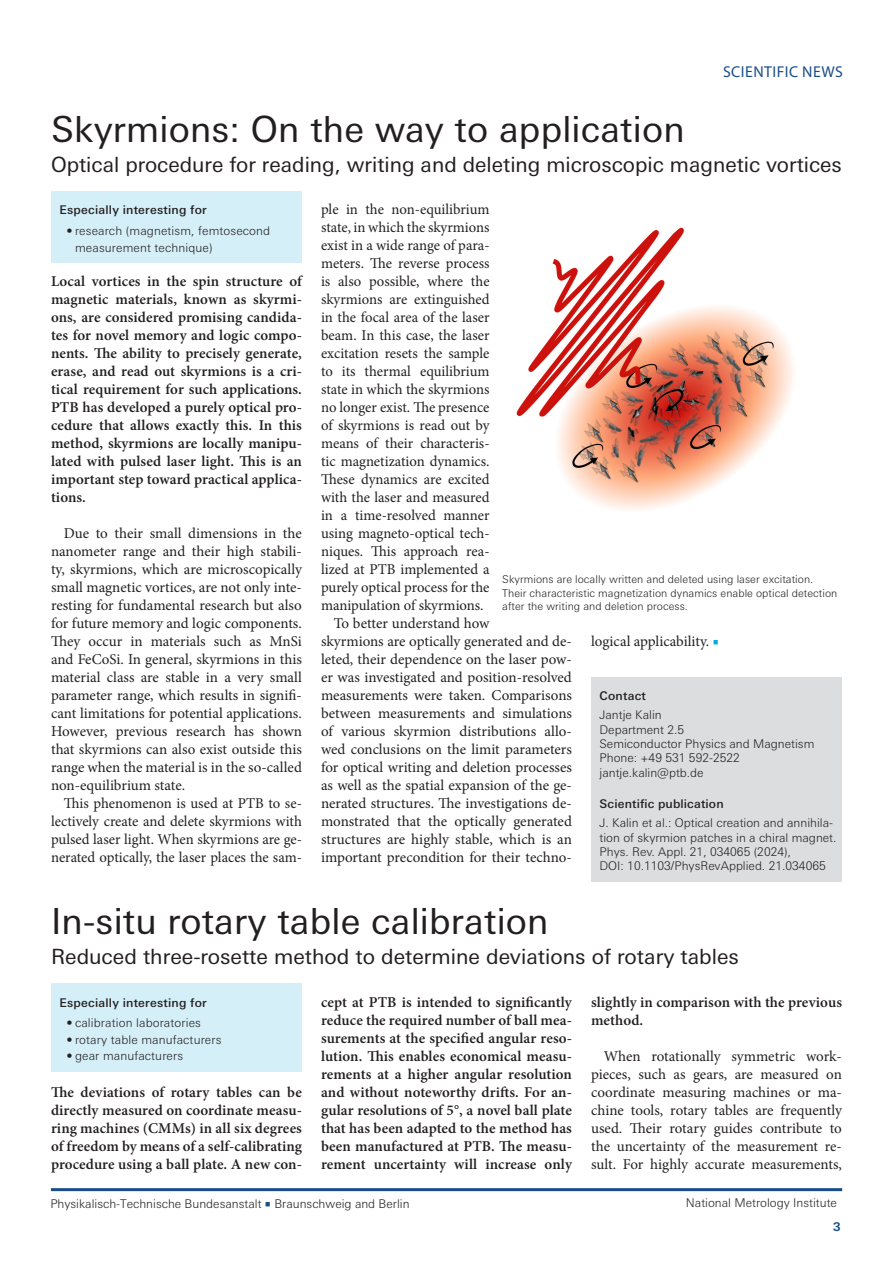
<style>
.page{position:relative;width:893px;height:1263px;background:#fff}
.page>*{position:absolute;margin:0;border:0;box-sizing:border-box;transform-origin:0 0}
.Überschrift-PTBnews{font:36px "Univers Next W1 G";letter-spacing:.005em;color:#231f20}
.Unterüberschrift-PTBnews{font:21px "Univers Next W1 G";color:#231f20}
.t1{font:15.75px "Myriad Pro";letter-spacing:.03em;color:#194d88}
.Fließtext_mit_Einzug-PTBnews{font:15px/18px "Minion Pro";color:#231f20;text-align:justify}
.Abstrakt-PTBnews{font:600 15px/18px "Minion Pro";letter-spacing:.005em;color:#231f20;text-align:justify}
.Wissenschaftliche_Veröffentlichungen_Tex{font:300 12px/14.4px "Univers Next W1 G";color:#231f20}
.Besonders_interessant-Text-PTBnews{font:300 12px/16.5px "Univers Next W1 G";letter-spacing:.01em;color:#231f20}
.Ansprechpartner_Text-PTBnews{font:300 12px "Univers Next W1 G";color:#231f20}
.Besonders_interessant-PTBnews{font:500 12px "Univers Next W1 G";letter-spacing:.02em;color:#231f20}
.Wissenschaftliche_Veröffentlichungen-PTB{font:500 12px "Univers Next W1 G";letter-spacing:.01em;color:#231f20}
.Ansprechpartner-PTBnews{font:500 12px "Univers Next W1 G";letter-spacing:.015em;color:#231f20}
.t2{font:700 12px "Univers Next W1 G";color:#194d88}
.t3{font:300 10.8px/13.8px "Univers Next W1 G";letter-spacing:.005em;color:#231f20}
.s1{color:#00acdd}
.s2{font-family:"Minion Pro";font-weight:400;font-size:15px;color:#194d88}
</style>
<div class="page">
<div style="left:51px;top:191px;width:251px;height:35px;background:#d5eff8"></div>
<div style="left:51px;top:218px;width:251px;height:45px;background:#d5eff8"></div>
<div style="left:591px;top:677px;width:251px;height:35px;background:#dcdddf"></div>
<div style="left:591px;top:702px;width:251px;height:29px;background:#dcdddf"></div>
<div style="left:591px;top:730px;width:251px;height:29px;background:#dcdddf"></div>
<div style="left:591px;top:759px;width:251px;height:29px;background:#dcdddf"></div>
<div style="left:591px;top:790px;width:251px;height:30px;background:#dcdddf"></div>
<div style="left:591px;top:810px;width:251px;height:72px;background:#dcdddf"></div>
<div style="left:51px;top:983px;width:251px;height:35px;background:#d5eff8"></div>
<div style="left:51px;top:1010px;width:251px;height:29px;background:#d5eff8"></div>
<div style="left:51px;top:1026px;width:251px;height:29px;background:#d5eff8"></div>
<div style="left:51px;top:1043px;width:251px;height:29px;background:#d5eff8"></div>
<img style="left:516px;top:227px;width:278px;height:283px">
<hr style="left:51px;top:1188px;width:791px;height:3px;background:#194d88">
<p class="t1" style="left:723px;top:62px;width:121px">SCIENTIFIC NEWS</p>
<h1 class="Überschrift-PTBnews" style="left:51px;top:109px;width:635px">Skyrmions: On the way to application</h1>
<h2 class="Unterüberschrift-PTBnews" style="left:51px;top:152px;width:792px">Optical procedure for reading, writing and deleting microscopic magnetic vortices</h2>
<h3 class="Besonders_interessant-PTBnews" style="left:60px;top:203px;width:149px">Especially interesting for</h3>
<p class="Besonders_interessant-Text-PTBnews" style="left:75px;top:223px;width:197px;text-indent:-9px">• research (magnetism, femtosecond measurement technique)</p>
<p class="Abstrakt-PTBnews" style="left:51px;top:272px;width:252px">Local vortices in the spin structure of magnetic materials, known as skyrmi&shy;ons, are considered promising candida&shy;tes for novel memory and logic compo&shy;nents. The ability to precisely generate, erase, and read out skyrmions is a cri&shy;tical requirement for such applications.<br>PTB has developed a purely optical pro&shy;cedure that allows exactly this. In this method, skyrmions are locally manipu&shy;lated with pulsed laser light. This is an important step toward practical applica&shy;tions.</p>
<p class="Fließtext_mit_Einzug-PTBnews" style="left:51px;top:525px;width:252px;text-indent:13px">Due to their small dimensions in the nanometer range and their high stabili&shy;ty, skyrmions, which are microscopically small magnetic vortices, are not only inte&shy;resting for fundamental research but also for future memory and logic components.<br>They occur in materials such as MnSi and FeCoSi. In general, skyrmions in this material class are stable in a very small parameter range, which results in signifi&shy;cant limitations for potential applications.<br>However, previous research has shown that skyrmions can also exist outside this range when the material is in the so-called non-equilibrium state.</p>
<p class="Fließtext_mit_Einzug-PTBnews" style="left:51px;top:795px;width:252px;text-indent:13px">This phenomenon is used at PTB to se&shy;lectively create and delete skyrmions with pulsed laser light. When skyrmions are ge&shy;nerated optically, the laser places the sam-</p>
<p class="Fließtext_mit_Einzug-PTBnews" style="left:321px;top:201px;width:170px">ple in the non-equilibrium state, in which the skyrmions exist in a wide range of para&shy;meters. The reverse process is also possible, where the skyrmions are extinguished in the focal area of the laser beam. In this case, the laser excitation resets the sample to its thermal equilibrium state in which the skyrmions no longer exist. The presence of skyrmions is read out by means of their characteris&shy;tic magnetization dynamics.<br>These dynamics are excited with the laser and measured in a time-resolved manner using magneto-optical tech&shy;niques. This approach rea&shy;lized at PTB implemented a purely optical process for the manipulation of skyrmions.</p>
<p class="Fließtext_mit_Einzug-PTBnews" style="left:321px;top:615px;width:252px;text-align:left;text-indent:13px">To better understand how<br>skyrmions are optically generated and de&shy;leted, their dependence on the laser pow&shy;er was investigated and position-resolved measurements were taken. Comparisons between measurements and simulations of various skyrmion distributions allo&shy;wed conclusions on the limit parameters for optical writing and deletion processes as well as the spatial expansion of the ge&shy;nerated structures. The investigations de&shy;monstrated that the optically generated structures are highly stable, which is an important precondition for their techno-</p>
<p class="t3" style="left:502px;top:572px;width:337px">Skyrmions are locally written and deleted using laser excitation.<br>Their characteristic magnetization dynamics enable optical detection after the writing and deletion process.</p>
<p class="Fließtext_mit_Einzug-PTBnews" style="left:591px;top:633px;width:129px">logical applicability. <span class="s1">■</span></p>
<h3 class="Ansprechpartner-PTBnews" style="left:600px;top:689px;width:48px">Contact</h3>
<p class="Ansprechpartner_Text-PTBnews" style="left:600px;top:708px;width:64px">Jantje Kalin</p>
<p class="Ansprechpartner_Text-PTBnews" style="left:600px;top:722px;width:86px">Department 2.5</p>
<p class="Ansprechpartner_Text-PTBnews" style="left:600px;top:737px;width:216px">Semiconductor Physics and Magnetism</p>
<p class="Ansprechpartner_Text-PTBnews" style="left:600px;top:751px;width:142px">Phone: +49 531 592-2522</p>
<p class="Ansprechpartner_Text-PTBnews" style="left:600px;top:765px;width:106px">jantje.kalin@ptb.de</p>
<h3 class="Wissenschaftliche_Veröffentlichungen-PTB" style="left:600px;top:797px;width:126px">Scientific publication</h3>
<p class="Wissenschaftliche_Veröffentlichungen_Tex" style="left:600px;top:816px;width:238px">J. Kalin et al.: Optical creation and annihila&shy;tion of skyrmion patches in a chiral magnet.<br>Phys. Rev. Appl. 21, 034065 (2024),<br>DOI: 10.1103/PhysRevApplied. 21.034065</p>
<h1 class="Überschrift-PTBnews" style="left:51px;top:901px;width:499px">In-situ rotary table calibration</h1>
<h2 class="Unterüberschrift-PTBnews" style="left:51px;top:944px;width:689px">Reduced three-rosette method to determine deviations of rotary tables</h2>
<h3 class="Besonders_interessant-PTBnews" style="left:60px;top:995px;width:149px">Especially interesting for</h3>
<p class="Besonders_interessant-Text-PTBnews" style="left:67px;top:1015px;width:136px">• calibration laboratories</p>
<p class="Besonders_interessant-Text-PTBnews" style="left:67px;top:1031px;width:156px">• rotary table manufacturers</p>
<p class="Besonders_interessant-Text-PTBnews" style="left:67px;top:1048px;width:118px">• gear manufacturers</p>
<p class="Abstrakt-PTBnews" style="left:51px;top:1082px;width:252px">The deviations of rotary tables can be directly measured on coordinate measu&shy;ring machines (CMMs) in all six degrees of freedom by means of a self-calibrating procedure using a ball plate. A new con-</p>
<p class="Abstrakt-PTBnews" style="left:321px;top:992px;width:252px">cept at PTB is intended to significantly reduce the required number of ball mea&shy;surements at the specified angular reso&shy;lution. This enables economical measu&shy;rements at a higher angular resolution and without noteworthy drifts. For an&shy;gular resolutions of 5°, a novel ball plate that has been adapted to the method has been manufactured at PTB. The measu&shy;rement uncertainty will increase only</p>
<p class="Abstrakt-PTBnews" style="left:591px;top:992px;width:252px">slightly in comparison with the previous method.</p>
<p class="Fließtext_mit_Einzug-PTBnews" style="left:591px;top:1047px;width:252px;text-indent:13px">When rotationally symmetric work&shy;pieces, such as gears, are measured on coordinate measuring machines or ma&shy;chine tools, rotary tables are frequently used. Their rotary guides contribute to the uncertainty of the measurement re&shy;sult. For highly accurate measurements,</p>
<p class="Wissenschaftliche_Veröffentlichungen_Tex" style="left:50px;top:1196px;width:361px">Physikalisch-Technische Bundesanstalt <span class="s2">■</span> Braunschweig and Berlin</p>
<p class="Wissenschaftliche_Veröffentlichungen_Tex" style="left:686px;top:1195px;width:153px">National Metrology Institute</p>
<p class="t2" style="left:833px;top:1220px;width:9px">3</p>
</div>
